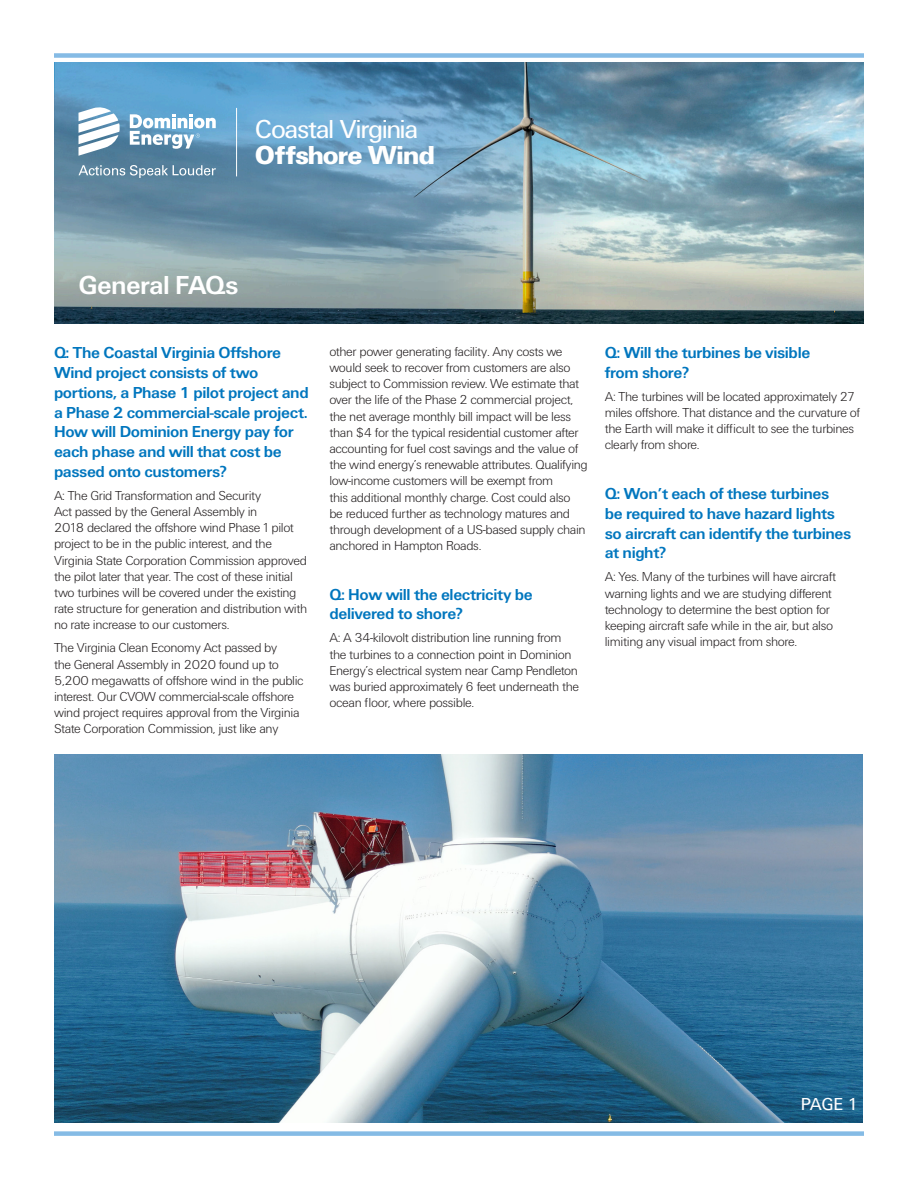
<style>
.page{position:relative;width:918px;height:1188px;background:#fff}
.page>*{position:absolute;margin:0;border:0;box-sizing:border-box;transform-origin:0 0}
.t1{font:27px/25.8px "Urbano";letter-spacing:-.055em;color:#fff}
.t2{font:700 27px "Urbano";letter-spacing:-.025em;color:#fff}
.t3{font:18px "Urbano";color:#fff}
.t4{font:700 16.5px/19.8px "Urbano";letter-spacing:-.025em;color:#0076be}
.t5{font:300 13.5px/16.2px "Urbano";letter-spacing:-.03em;color:#231f20}
.s1{font-weight:900}
</style>
<div class="page">
<img style="left:594px;top:63px;width:270px;height:261px">
<svg style="left:54px;top:63px;width:540px;height:261px;background:#7197ab"></svg>
<svg style="left:79px;top:106px;width:41px;height:50px"></svg>
<svg style="left:130px;top:114px;width:86px;height:35px"></svg>
<svg style="left:79px;top:165px;width:137px;height:13px;background:#7d9db2"></svg>
<hr style="left:236px;top:108px;width:1px;height:68px;background:#fff">
<div style="left:54px;top:53px;width:810px;height:5px;background:#85bbe5"></div>
<div style="left:54px;top:1131px;width:810px;height:5px;background:#85bbe5"></div>
<img style="left:54px;top:755px;width:808px;height:367px">
<p class="t1" style="left:255px;top:116px;width:182px">Coastal Virginia<br><span class="s1">Offshore Wind</span></p>
<p class="t2" style="left:79px;top:270px;width:161px">General FAQs</p>
<p class="t4" style="left:54px;top:343px;width:256px">Q: The Coastal Virginia Offshore<br>Wind project consists of two portions, a Phase 1 pilot project and a Phase 2 commercial-scale project.<br>How will Dominion Energy pay for each phase and will that cost be passed onto customers?</p>
<p class="t5" style="left:54px;top:487px;width:255px">A: The Grid Transformation and Security<br>Act passed by the General Assembly in<br>2018 declared the offshore wind Phase 1 pilot project to be in the public interest, and the Virginia State Corporation Commission approved the pilot later that year. The cost of these initial two turbines will be covered under the existing rate structure for generation and distribution with no rate increase to our customers.</p>
<p class="t5" style="left:54px;top:640px;width:251px">The Virginia Clean Economy Act passed by<br>the General Assembly in 2020 found up to 5,200 megawatts of offshore wind in the public interest. Our CVOW commercial-scale offshore wind project requires approval from the Virginia State Corporation Commission, just like any</p>
<p class="t5" style="left:329px;top:343px;width:260px">other power generating facility. Any costs we would seek to recover from customers are also subject to Commission review. We estimate that over the life of the Phase 2 commercial project, the net average monthly bill impact will be less than $4 for the typical residential customer after accounting for fuel cost savings and the value of the wind energy’s renewable attributes. Qualifying low-income customers will be exempt from<br>this additional monthly charge. Cost could also<br>be reduced further as technology matures and through development of a US-based supply chain anchored in Hampton Roads.</p>
<p class="t4" style="left:329px;top:584px;width:205px">Q: How will the electricity be delivered to shore?</p>
<p class="t5" style="left:329px;top:630px;width:251px">A: A 34-kilovolt distribution line running from the turbines to a connection point in Dominion Energy’s electrical system near Camp Pendleton was buried approximately 6 feet underneath the ocean floor, where possible.</p>
<p class="t4" style="left:605px;top:343px;width:207px">Q: Will the turbines be visible from shore?</p>
<p class="t5" style="left:605px;top:388px;width:257px">A: The turbines will be located approximately 27 miles offshore. That distance and the curvature of the Earth will make it difficult to see the turbines clearly from shore.</p>
<p class="t4" style="left:605px;top:484px;width:248px">Q: Won’t each of these turbines be required to have hazard lights so aircraft can identify the turbines at night?</p>
<p class="t5" style="left:605px;top:569px;width:233px">A: Yes. Many of the turbines will have aircraft warning lights and we are studying different technology to determine the best option for keeping aircraft safe while in the air, but also limiting any visual impact from shore.</p>
<p class="t3" style="left:801px;top:1094px;width:59px">PAGE 1</p>
</div>
